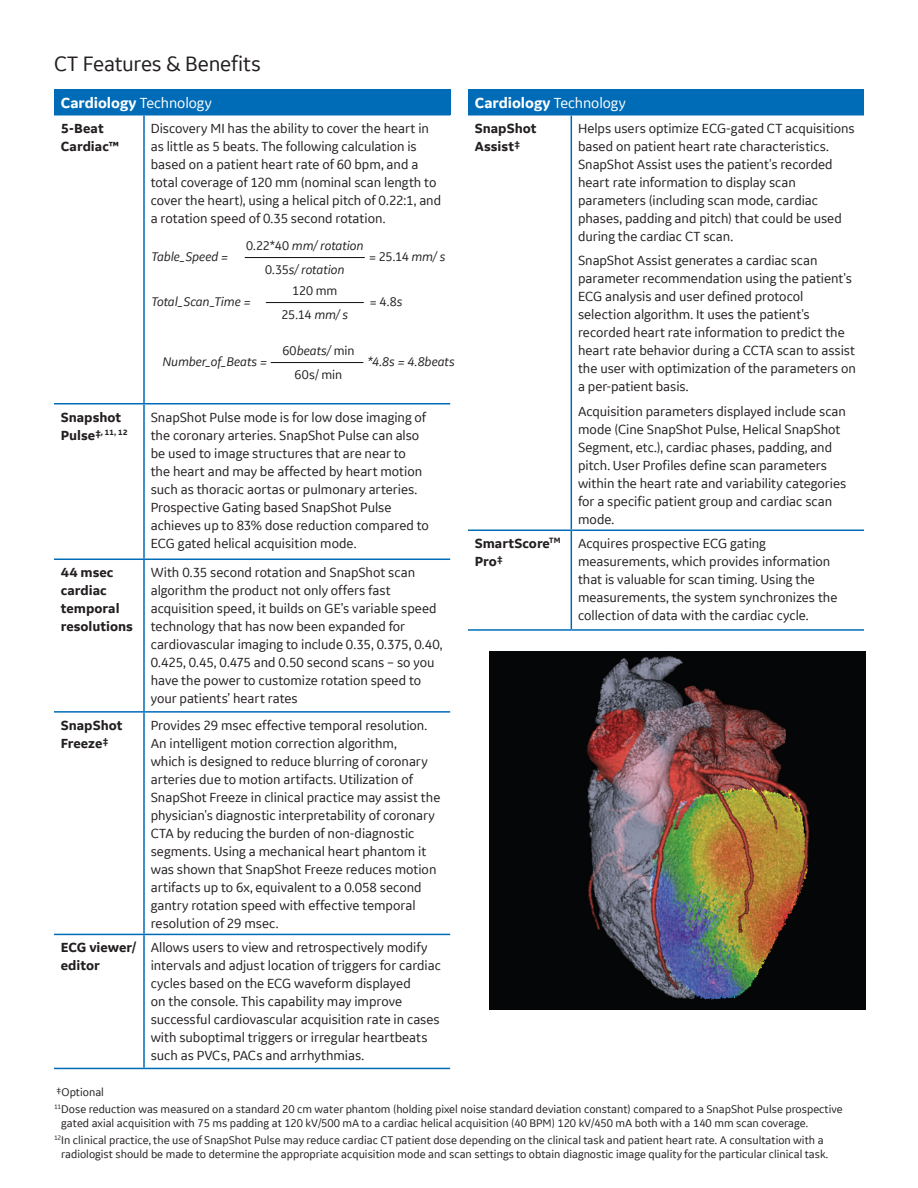
<style>
.page{position:relative;width:918px;height:1188px;background:#fff}
.page>*{position:absolute;margin:0;border:0;box-sizing:border-box;transform-origin:0 0}
._15pt_16-body_subhea{font:22.5px "GE Inspira Sans";letter-spacing:-.015em;color:#231f20}
._10_5pt_13-callout_s{font:700 15.75px "GE Inspira Sans";letter-spacing:-.005em;color:#fff}
._9_5pt_12-body_text{font:14.25px/18px "GE Inspira Sans";color:#231f20}
._9_5pt_12-body_text-2{font:700 14.25px/18px "GE Inspira Sans";color:#231f20}
._15pt_16-body_subhea-2{font:italic 13.5px "GE Inspira Sans";letter-spacing:-.005em;color:#231f20}
._15pt_16-body_subhea-3{font:13.5px "GE Inspira Sans";letter-spacing:-.005em;color:#231f20}
._8pt_9_5-caption_and{font:12px/14.2px "GE Inspira Sans";color:#231f20}
.s1{font-weight:400}
.s2{font-style:normal}
.s3{font-style:italic}
</style>
<div class="page">
<div style="left:54px;top:89px;width:396px;height:26px;background:#006cb7"></div>
<hr style="left:54px;top:114px;width:90px;height:2px;background:#006cb7">
<hr style="left:144px;top:114px;width:306px;height:2px;background:#006cb7">
<hr style="left:143px;top:116px;width:2px;height:287px;background:#006cb7">
<hr style="left:54px;top:403px;width:90px;height:1px;background:#006cb7">
<hr style="left:144px;top:403px;width:306px;height:1px;background:#006cb7">
<hr style="left:143px;top:404px;width:2px;height:155px;background:#006cb7">
<hr style="left:54px;top:559px;width:90px;height:1px;background:#006cb7">
<hr style="left:144px;top:559px;width:306px;height:1px;background:#006cb7">
<hr style="left:143px;top:560px;width:2px;height:151px;background:#006cb7">
<hr style="left:54px;top:711px;width:90px;height:2px;background:#006cb7">
<hr style="left:144px;top:711px;width:306px;height:2px;background:#006cb7">
<hr style="left:143px;top:713px;width:2px;height:221px;background:#006cb7">
<hr style="left:143px;top:935px;width:2px;height:133px;background:#006cb7">
<hr style="left:54px;top:934px;width:90px;height:1px;background:#006cb7">
<hr style="left:54px;top:1068px;width:90px;height:1px;background:#006cb7">
<hr style="left:144px;top:934px;width:306px;height:1px;background:#006cb7">
<hr style="left:144px;top:1068px;width:306px;height:1px;background:#006cb7">
<hr style="left:245px;top:257px;width:120px;height:1px;background:#0d1010">
<hr style="left:266px;top:302px;width:98px;height:1px;background:#0d1010">
<hr style="left:271px;top:362px;width:92px;height:1px;background:#0d1010">
<img style="left:489px;top:652px;width:376px;height:358px">
<div style="left:468px;top:89px;width:396px;height:26px;background:#006cb7"></div>
<hr style="left:468px;top:114px;width:103px;height:2px;background:#006cb7">
<hr style="left:571px;top:114px;width:293px;height:2px;background:#006cb7">
<hr style="left:571px;top:116px;width:1px;height:414px;background:#006cb7">
<hr style="left:468px;top:530px;width:103px;height:1px;background:#006cb7">
<hr style="left:571px;top:530px;width:293px;height:1px;background:#006cb7">
<hr style="left:571px;top:531px;width:1px;height:98px;background:#006cb7">
<hr style="left:468px;top:629px;width:103px;height:2px;background:#006cb7">
<hr style="left:571px;top:629px;width:293px;height:2px;background:#006cb7">
<p class="_15pt_16-body_subhea" style="left:54px;top:50px;width:208px">CT Features &amp; Benefits</p>
<p class="_10_5pt_13-callout_s" style="left:61px;top:93px;width:153px">Cardiology <span class="s1">Technology</span></p>
<p class="_9_5pt_12-body_text-2" style="left:61px;top:119px;width:60px">5-Beat<br>Cardiac™</p>
<p class="_9_5pt_12-body_text" style="left:151px;top:119px;width:292px">Discovery MI has the ability to cover the heart in as little as 5 beats. The following calculation is based on a patient heart rate of 60 bpm, and a total coverage of 120 mm (nominal scan length to cover the heart), using a helical pitch of 0.22:1, and a rotation speed of 0.35 second rotation.</p>
<p class="_15pt_16-body_subhea-2" style="left:152px;top:248px;width:78px">Table_Speed =</p>
<p class="_15pt_16-body_subhea-2" style="left:246px;top:238px;width:119px"><span class="s2">0.22*40</span> mm/ rotation</p>
<p class="_15pt_16-body_subhea-2" style="left:265px;top:262px;width:81px"><span class="s2">0.35</span>s/ rotation</p>
<p class="_15pt_16-body_subhea-3" style="left:369px;top:248px;width:78px">= 25.14 <span class="s3">mm/ s</span></p>
<p class="_15pt_16-body_subhea-2" style="left:152px;top:293px;width:101px">Total_Scan_Time =</p>
<p class="_15pt_16-body_subhea-2" style="left:162px;top:353px;width:106px">Number_of_Beats =</p>
<p class="_15pt_16-body_subhea-3" style="left:292px;top:283px;width:47px">120 mm</p>
<p class="_15pt_16-body_subhea-3" style="left:281px;top:307px;width:68px">25.14 <span class="s3">mm/ s</span></p>
<p class="_15pt_16-body_subhea-2" style="left:282px;top:343px;width:74px"><span class="s2">60</span>beats/ <span class="s2">min</span></p>
<p class="_15pt_16-body_subhea-3" style="left:295px;top:367px;width:49px">60s/ min</p>
<p class="_15pt_16-body_subhea-3" style="left:370px;top:294px;width:34px">= 4.8<span class="s3">s</span></p>
<p class="_15pt_16-body_subhea-2" style="left:368px;top:353px;width:89px">*4.8s = 4.8beats</p>
<p class="_9_5pt_12-body_text-2" style="left:61px;top:408px;width:68px">Snapshot<br>Pulse‡<sup>,</sup> <sup>11,</sup> <sup>12</sup></p>
<p class="_9_5pt_12-body_text" style="left:151px;top:408px;width:280px">SnapShot Pulse mode is for low dose imaging of the coronary arteries. SnapShot Pulse can also be used to image structures that are near to the heart and may be affected by heart motion such as thoracic aortas or pulmonary arteries.<br>Prospective Gating based SnapShot Pulse achieves up to 83% dose reduction compared to ECG gated helical acquisition mode.</p>
<p class="_9_5pt_12-body_text-2" style="left:61px;top:563px;width:74px">44 msec cardiac temporal resolutions</p>
<p class="_9_5pt_12-body_text" style="left:151px;top:563px;width:293px">With 0.35 second rotation and SnapShot scan algorithm the product not only offers fast acquisition speed, it builds on GE’s variable speed technology that has now been expanded for cardiovascular imaging to include 0.35, 0.375, 0.40, 0.425, 0.45, 0.475 and 0.50 second scans – so you have the power to customize rotation speed to your patients’ heart rates</p>
<p class="_9_5pt_12-body_text-2" style="left:61px;top:716px;width:63px">SnapShot<br>Freeze‡</p>
<p class="_9_5pt_12-body_text" style="left:151px;top:716px;width:291px">Provides 29 msec effective temporal resolution.<br>An intelligent motion correction algorithm,<br>which is designed to reduce blurring of coronary arteries due to motion artifacts. Utilization of SnapShot Freeze in clinical practice may assist the physician's diagnostic interpretability of coronary CTA by reducing the burden of non-diagnostic segments. Using a mechanical heart phantom it was shown that SnapShot Freeze reduces motion artifacts up to 6x, equivalent to a 0.058 second gantry rotation speed with effective temporal resolution of 29 msec.</p>
<p class="_9_5pt_12-body_text-2" style="left:61px;top:938px;width:77px">ECG viewer/ editor</p>
<p class="_9_5pt_12-body_text" style="left:151px;top:938px;width:292px">Allows users to view and retrospectively modify intervals and adjust location of triggers for cardiac cycles based on the ECG waveform displayed<br>on the console. This capability may improve successful cardiovascular acquisition rate in cases with suboptimal triggers or irregular heartbeats such as PVCs, PACs and arrhythmias.</p>
<p class="_10_5pt_13-callout_s" style="left:475px;top:93px;width:153px">Cardiology <span class="s1">Technology</span></p>
<p class="_9_5pt_12-body_text-2" style="left:475px;top:119px;width:63px">SnapShot<br>Assist‡</p>
<p class="_9_5pt_12-body_text" style="left:578px;top:119px;width:278px">Helps users optimize ECG-gated CT acquisitions based on patient heart rate characteristics.<br>SnapShot Assist uses the patient's recorded heart rate information to display scan parameters (including scan mode, cardiac phases, padding and pitch) that could be used during the cardiac CT scan.</p>
<p class="_9_5pt_12-body_text" style="left:578px;top:251px;width:279px">SnapShot Assist generates a cardiac scan parameter recommendation using the patient's ECG analysis and user defined protocol selection algorithm. It uses the patient's recorded heart rate information to predict the heart rate behavior during a CCTA scan to assist the user with optimization of the parameters on a per-patient basis.</p>
<p class="_9_5pt_12-body_text" style="left:578px;top:402px;width:270px">Acquisition parameters displayed include scan mode (Cine SnapShot Pulse, Helical SnapShot Segment, etc.), cardiac phases, padding, and pitch. User Profiles define scan parameters within the heart rate and variability categories for a specific patient group and cardiac scan mode.</p>
<p class="_9_5pt_12-body_text-2" style="left:475px;top:534px;width:87px">SmartScore<sup>TM<br></sup>Pro‡</p>
<p class="_9_5pt_12-body_text" style="left:578px;top:534px;width:261px">Acquires prospective ECG gating measurements, which provides information that is valuable for scan timing. Using the measurements, the system synchronizes the collection of data with the cardiac cycle.</p>
<p class="_8pt_9_5-caption_and" style="left:56px;top:1085px;width:49px">‡Optional</p>
<p class="_8pt_9_5-caption_and" style="left:61px;top:1102px;width:783px;text-indent:-7px"><sup>11</sup>Dose reduction was measured on a standard 20 cm water phantom (holding pixel noise standard deviation constant) compared to a SnapShot Pulse prospective gated axial acquisition with 75 ms padding at 120 kV/500 mA to a cardiac helical acquisition (40 BPM) 120 kV/450 mA both with a 140 mm scan coverage.</p>
<p class="_8pt_9_5-caption_and" style="left:61px;top:1132px;width:769px;text-indent:-7px"><sup>12</sup>In clinical practice, the use of SnapShot Pulse may reduce cardiac CT patient dose depending on the clinical task and patient heart rate. A consultation with a radiologist should be made to determine the appropriate acquisition mode and scan settings to obtain diagnostic image quality for the particular clinical task.</p>
</div>
